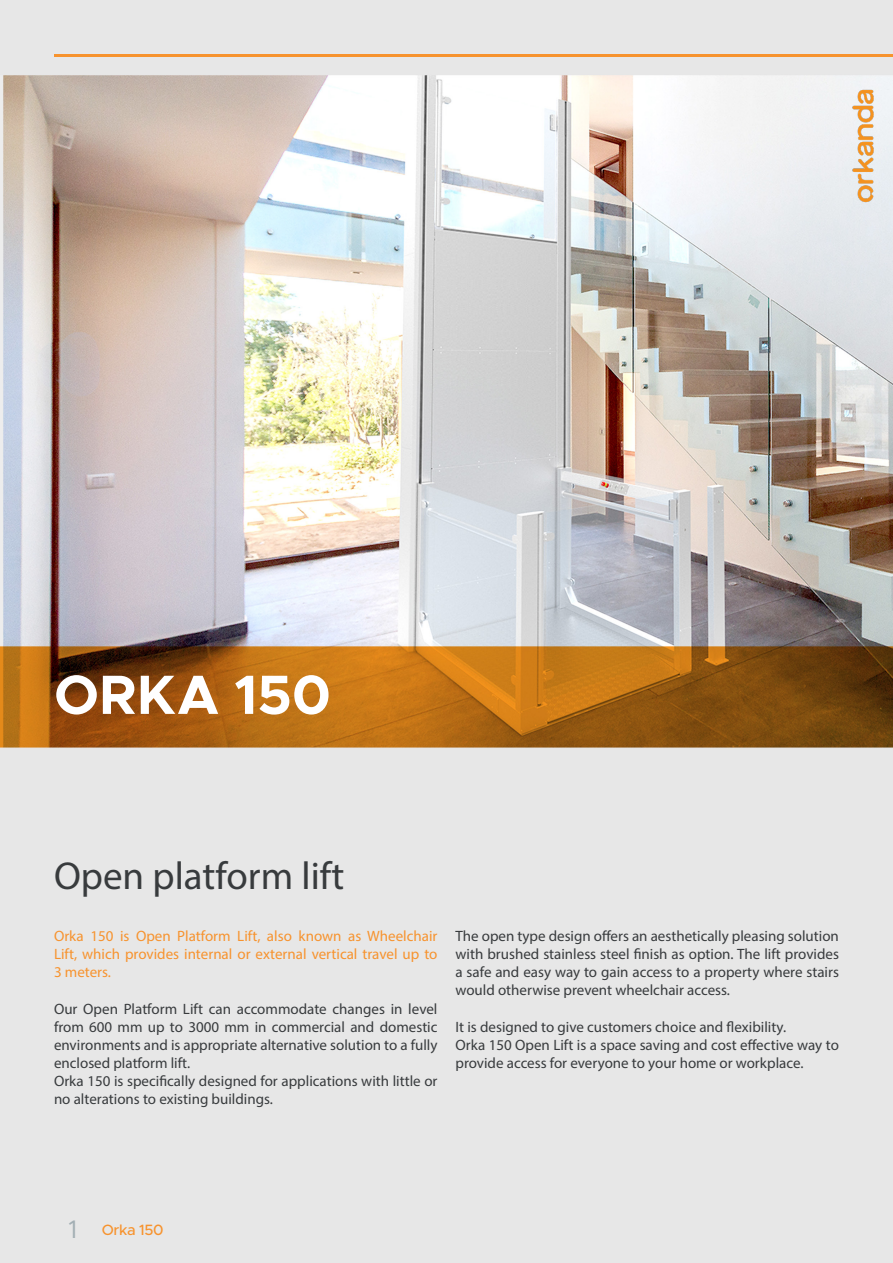
<style>
.page{position:relative;width:893px;height:1263px;background:#fff}
.page>*{position:absolute;margin:0;border:0;box-sizing:border-box;transform-origin:0 0}
.t1{font:700 55.5px "Metropolis";color:#fff}
.t2{font:39px "Myriad Pro";color:#383b3d}
.t3{font:15px/18px "Myriad Pro";color:#383b3d;text-align:justify}
.t4{font:15px/18px "Myriad Pro";color:#f7932e;text-align:justify}
.t5{font:500 15px "Metropolis";letter-spacing:-.025em;color:#f7932e}
.s1{font-weight:400;font-size:25.5px;color:#a3afb4}
</style>
<div class="page">
<img style="left:0;top:0;width:893px;height:1263px">
<img style="left:848px;top:85px;width:30px;height:122px">
<hr style="left:54px;top:54px;width:839px;height:2px;background:#f7932e">
<p class="t1" style="left:54px;top:660px;width:278px">ORKA 150</p>
<p class="t2" style="left:54px;top:852px;width:292px">Open platform lift</p>
<p class="t4" style="left:54px;top:927px;width:385px">Orka 150 is Open Platform Lift, also known as Wheelchair Lift, which provides internal or external vertical travel up to 3 meters.</p>
<p class="t3" style="left:54px;top:999px;width:385px">Our Open Platform Lift can accommodate changes in level from 600 mm up to 3000 mm in commercial and domestic environments and is appropriate alternative solution to a fully enclosed platform lift.</p>
<p class="t3" style="left:54px;top:1071px;width:385px">Orka 150 is specifically designed for applications with little or no alterations to existing buildings.</p>
<p class="t3" style="left:455px;top:927px;width:385px">The open type design offers an aesthetically pleasing solution with brushed stainless steel finish as option. The lift provides a safe and easy way to gain access to a property where stairs would otherwise prevent wheelchair access.</p>
<p class="t3" style="left:455px;top:1017px;width:332px">It is designed to give customers choice and flexibility.</p>
<p class="t3" style="left:455px;top:1035px;width:385px">Orka 150 Open Lift is a space saving and cost effective way to provide access for everyone to your home or workplace.</p>
<p class="t5" style="left:69px;top:1220px;width:96px"><span class="s1">1</span> Orka 150</p>
</div>
